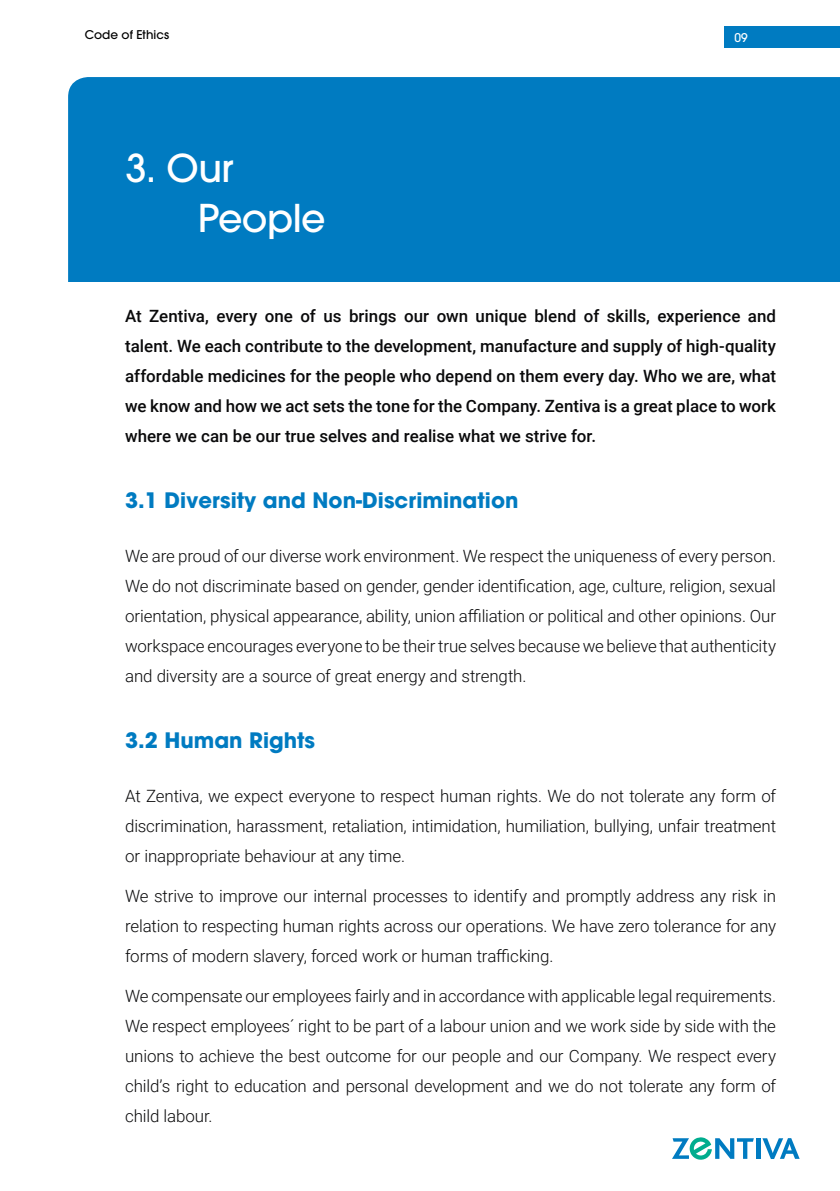
<style>
.page{position:relative;width:840px;height:1191px;background:#fff}
.page>*{position:absolute;margin:0;border:0;box-sizing:border-box;transform-origin:0 0}
.t1{font:500 38px/50px "ITC Avant Garde Pro";letter-spacing:-.015em;color:#fff}
.t2{font:700 21.2px "ITC Avant Garde Pro";color:#007bc1}
.t3{font:300 17px/30px "Roboto";letter-spacing:-.01em;color:#0a0a0b;text-align:justify}
.t4{font:500 17px/30px "Roboto";color:#0a0a0b;text-align:justify}
.t5{font:500 12px "ITC Avant Garde Pro";letter-spacing:.01em;color:#000}
.t6{font:500 12px "ITC Avant Garde Pro";color:#fff}
</style>
<div class="page">
<div style="left:68px;top:77px;width:771px;height:204px;background:#007bc1"></div>
<svg style="left:756px;top:1138px;width:3px;height:20px"></svg>
<svg style="left:762px;top:1138px;width:37px;height:21px"></svg>
<svg style="left:672px;top:1137px;width:81px;height:23px"></svg>
<div style="left:722px;top:26px;width:117px;height:22px;background:#007bc1"></div>
<p class="t5" style="left:85px;top:27px;width:86px">Code of Ethics</p>
<p class="t6" style="left:734px;top:30px;width:15px">09</p>
<h1 class="t1" style="left:198px;top:143px;width:129px;text-indent:-72px">3. Our<br>People</h1>
<p class="t4" style="left:125px;top:300px;width:652px">At Zentiva, every one of us brings our own unique blend of skills, experience and talent. We each contribute to the development, manufacture and supply of high-quality affordable medicines for the people who depend on them every day. Who we are, what we know and how we act sets the tone for the Company. Zentiva is a great place to work where we can be our true selves and realise what we strive for.</p>
<p class="t2" style="left:125px;top:485px;width:394px">3.1 Diversity and Non-Discrimination</p>
<p class="t3" style="left:125px;top:540px;width:652px">We are proud of our diverse work environment. We respect the uniqueness of every person.<br>We do not discriminate based on gender, gender identification, age, culture, religion, sexual orientation, physical appearance, ability, union affiliation or political and other opinions. Our workspace encourages everyone to be their true selves because we believe that authenticity and diversity are a source of great energy and strength.</p>
<p class="t2" style="left:125px;top:725px;width:191px">3.2 Human Rights</p>
<p class="t3" style="left:125px;top:780px;width:652px">At Zentiva, we expect everyone to respect human rights. We do not tolerate any form of discrimination, harassment, retaliation, intimidation, humiliation, bullying, unfair treatment or inappropriate behaviour at any time.</p>
<p class="t3" style="left:125px;top:880px;width:652px">We strive to improve our internal processes to identify and promptly address any risk in relation to respecting human rights across our operations. We have zero tolerance for any forms of modern slavery, forced work or human trafficking.</p>
<p class="t3" style="left:125px;top:980px;width:652px">We compensate our employees fairly and in accordance with applicable legal requirements.<br>We respect employees´ right to be part of a labour union and we work side by side with the unions to achieve the best outcome for our people and our Company. We respect every child’s right to education and personal development and we do not tolerate any form of child labour.</p>
</div>
